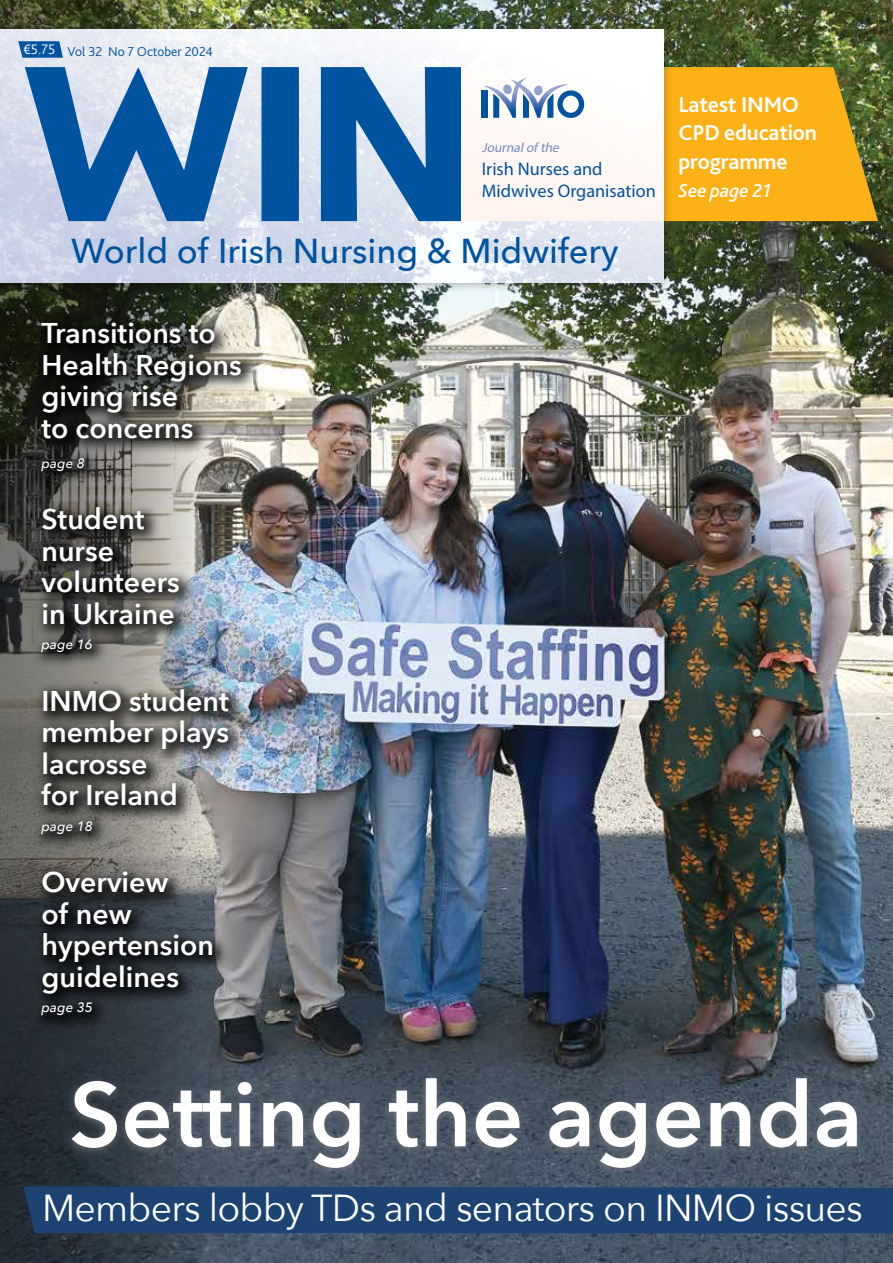
<style>
.page{position:relative;width:893px;height:1263px;background:#fff}
.page>*{position:absolute;margin:0;border:0;box-sizing:border-box;transform-origin:0 0}
.t1{font:600 90px "Avenir Next";color:#fff}
.t2{font:37.5px "Avenir Next";letter-spacing:-.02em;color:#fff}
.t3{font:500 34.5px "Avenir Next";color:#00539f}
.t4{font:600 28.5px/31.5px "Avenir Next";color:#fff}
.t5{font:700 22.5px/28.5px "Bliss Pro";letter-spacing:-.01em;color:#fff}
.t6{font:italic 500 19.5px "Bliss Pro";color:#fff}
.t7{font:18.3px/21.9px "Myriad Pro";color:#00539f}
.t8{font:300 13.5px "Bliss Pro";color:#00539f}
.t9{font:italic 500 13.5px "Avenir Next";color:#fff}
.t10{font:italic 13.5px "Myriad Pro";color:#748ac1}
.s1{font-size:14.4px;color:#fff}
</style>
<div class="page">
<img style="left:281px;top:0;width:612px;height:1263px">
<img style="left:0;top:0;width:281px;height:1263px">
<div style="left:64px;top:1071px;width:800px;height:107px;background:#7e8083;opacity:.73"></div>
<div style="left:24px;top:1186px;width:869px;height:47px;background:#1e4271"></div>
<svg style="left:673px;top:67px;width:205px;height:154px;background:#e9a819"></svg>
<div style="left:0;top:21px;width:673px;height:271px;background:#000;opacity:.35"></div>
<svg style="left:0;top:30px;width:663px;height:253px"></svg>
<svg style="left:25px;top:67px;width:436px;height:154px;background:#5d8fc0"></svg>
<svg style="left:18px;top:41px;width:45px;height:17px"></svg>
<div style="left:482px;top:91px;width:6px;height:27px;background:#00539f"></div>
<svg style="left:483px;top:78px;width:101px;height:40px"></svg>
<div style="left:33px;top:313px;width:226px;height:721px;background:#000;opacity:.75"></div>
<p class="t8" style="left:23px;top:43px;width:191px"><span class="s1">€5.75</span> Vol 32 No 7 October 2024</p>
<p class="t10" style="left:482px;top:139px;width:82px">Journalof the</p>
<p class="t7" style="left:482px;top:158px;width:176px">Irish Nurses and<br>Midwives Organisation</p>
<p class="t3" style="left:71px;top:221px;width:549px">World of Irish Nursing &amp; Midwifery</p>
<p class="t4" style="left:41px;top:317px;width:202px">Transitions to<br>Health Regions giving rise<br>to concerns</p>
<p class="t9" style="left:41px;top:451px;width:45px">page 8</p>
<p class="t4" style="left:41px;top:503px;width:140px">Student nurse volunteers in Ukraine</p>
<p class="t9" style="left:41px;top:633px;width:53px">page 16</p>
<p class="t4" style="left:41px;top:684px;width:189px">INMO student member plays lacrosse<br>for Ireland</p>
<p class="t9" style="left:41px;top:814px;width:53px">page 18</p>
<p class="t4" style="left:41px;top:866px;width:174px">Overview<br>of new hypertension guidelines</p>
<p class="t9" style="left:41px;top:996px;width:53px">page 35</p>
<p class="t5" style="left:679px;top:90px;width:140px">Latest INMO<br>CPD education programme</p>
<p class="t6" style="left:679px;top:179px;width:94px">See page 21</p>
<h1 class="t1" style="left:70px;top:1038px;width:795px">Setting the agenda</h1>
<h2 class="t2" style="left:42px;top:1176px;width:822px">Members lobby TDs and senators on INMO issues</h2>
</div>
